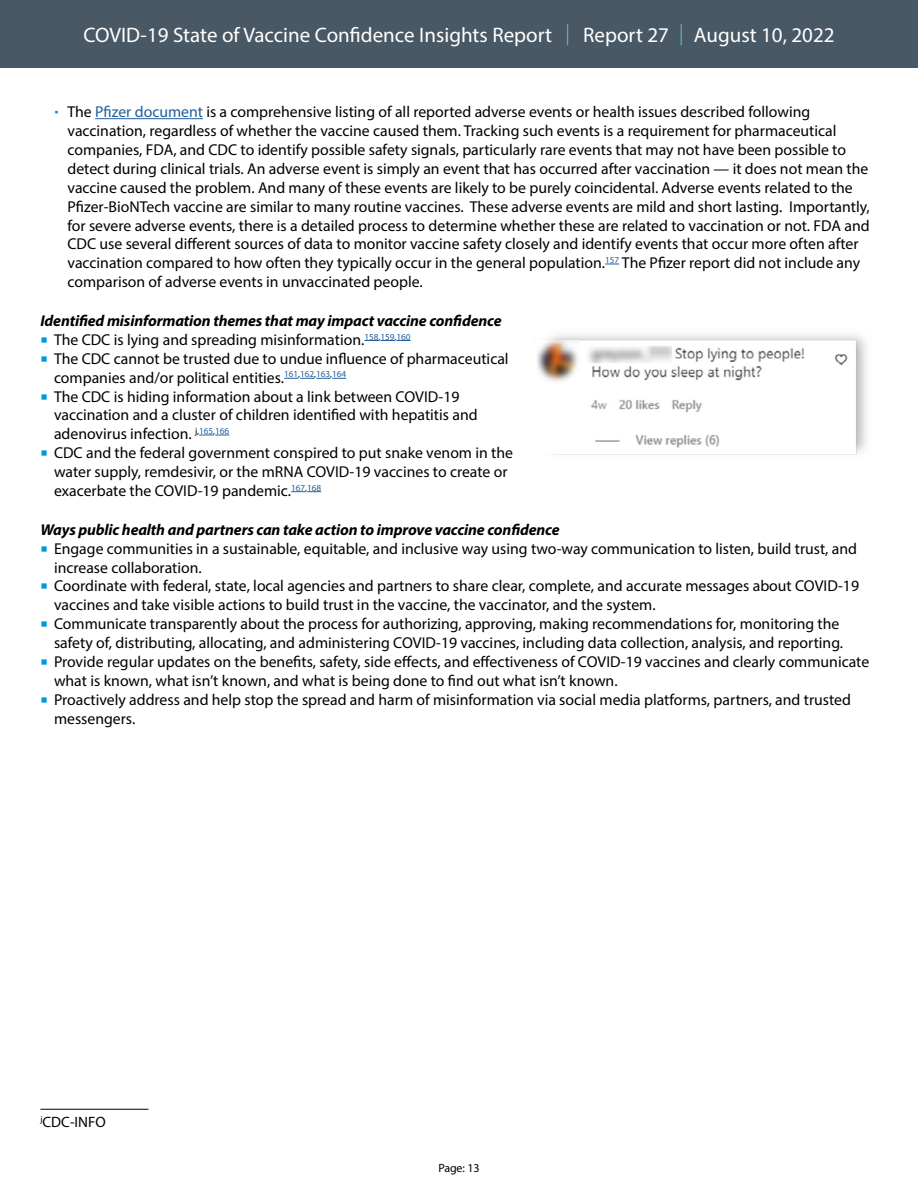
<style>
.page{position:relative;width:918px;height:1188px;background:#fff}
.page>*{position:absolute;margin:0;border:0;box-sizing:border-box;transform-origin:0 0}
.t1{font:21px "Myriad Pro";color:#fff}
.t2{font:15.75px/18.9px "Myriad Pro";color:#000}
.t3{font:italic 700 15.75px "Myriad Pro";letter-spacing:-.01em;color:#000}
.t4{font:15px "Myriad Pro";color:#000}
.t5{font:12px "Myriad Pro";letter-spacing:-.01em;color:#000}
.s1{font-weight:300;color:#70cacb}
.s2{color:#215e9e}
.s3{font-weight:700;font-style:italic}
</style>
<div class="page">
<div style="left:0;top:0;width:918px;height:68px;background:#485865"></div>
<hr style="left:95px;top:118px;width:108px;height:1px;background:#215e9e">
<svg style="left:605px;top:264px;width:14px;height:1px"></svg>
<svg style="left:364px;top:340px;width:47px;height:1px"></svg>
<svg style="left:284px;top:378px;width:62px;height:1px"></svg>
<svg style="left:199px;top:435px;width:30px;height:1px"></svg>
<svg style="left:291px;top:491px;width:30px;height:1px"></svg>
<hr style="left:40px;top:1109px;width:108px;height:1px;background:#000">
<img style="left:537px;top:334px;width:330px;height:121px">
<h1 class="t1" style="left:83px;top:22px;width:753px">COVID-19 State of Vaccine Confidence Insights Report <span class="s1">|</span> Report 27 <span class="s1">|</span> August 10, 2022</h1>
<p class="t2" style="left:67px;top:102px;width:804px">The <span class="s2">Pfizer document</span> is a comprehensive listing of all reported adverse events or health issues described following vaccination, regardless of whether the vaccine caused them. Tracking such events is a requirement for pharmaceutical companies, FDA, and CDC to identify possible safety signals, particularly rare events that may not have been possible to detect during clinical trials. An adverse event is simply an event that has occurred after vaccination — it does not mean the vaccine caused the problem. And many of these events are likely to be purely coincidental. Adverse events related to the Pfizer-BioNTech vaccine are similar to many routine vaccines. These adverse events are mild and short lasting. Importantly, for severe adverse events, there is a detailed process to determine whether these are related to vaccination or not. FDA and CDC use several different sources of data to monitor vaccine safety closely and identify events that occur more often after vaccination compared to how often they typically occur in the general population.<sup>157</sup> The Pfizer report did not include any comparison of adverse events in unvaccinated people.</p>
<p class="t2" style="left:54px;top:311px;width:461px;text-indent:-14px"><span class="s3">Identified misinformation themes that may impact vaccine confidence </span>The CDC is lying and spreading misinformation.<sup>158</sup><sup>,</sup><sup>159</sup><sup>,</sup><sup>160<br></sup>The CDC cannot be trusted due to undue influence of pharmaceutical companies and/or political entities.<sup>161</sup><sup>,</sup><sup>162</sup><sup>,</sup><sup>163</sup><sup>,</sup><sup>164<br></sup>The CDC is hiding information about a link between COVID-19 vaccination and a cluster of children identified with hepatitis and adenovirus infection. <sup>j,</sup><sup>165</sup><sup>,</sup><sup>166<br></sup>CDC and the federal government conspired to put snake venom in the water supply, remdesivir, or the mRNA COVID-19 vaccines to create or exacerbate the COVID-19 pandemic.<sup>167</sup><sup>,</sup><sup>168</sup></p>
<p class="t3" style="left:40px;top:519px;width:521px">Ways public health and partners can take action to improve vaccine confidence</p>
<p class="t2" style="left:54px;top:539px;width:817px">Engage communities in a sustainable, equitable, and inclusive way using two-way communication to listen, build trust, and increase collaboration.<br>Coordinate with federal, state, local agencies and partners to share clear, complete, and accurate messages about COVID-19 vaccines and take visible actions to build trust in the vaccine, the vaccinator, and the system.<br>Communicate transparently about the process for authorizing, approving, making recommendations for, monitoring the safety of, distributing, allocating, and administering COVID-19 vaccines, including data collection, analysis, and reporting.<br>Provide regular updates on the benefits, safety, side effects, and effectiveness of COVID-19 vaccines and clearly communicate what is known, what isn’t known, and what is being done to find out what isn’t known.<br>Proactively address and help stop the spread and harm of misinformation via social media platforms, partners, and trusted messengers.</p>
<p class="t4" style="left:40px;top:1113px;width:67px"><sup>j</sup>CDC-INFO</p>
<p class="t5" style="left:438px;top:1161px;width:43px">Page: 13</p>
</div>
